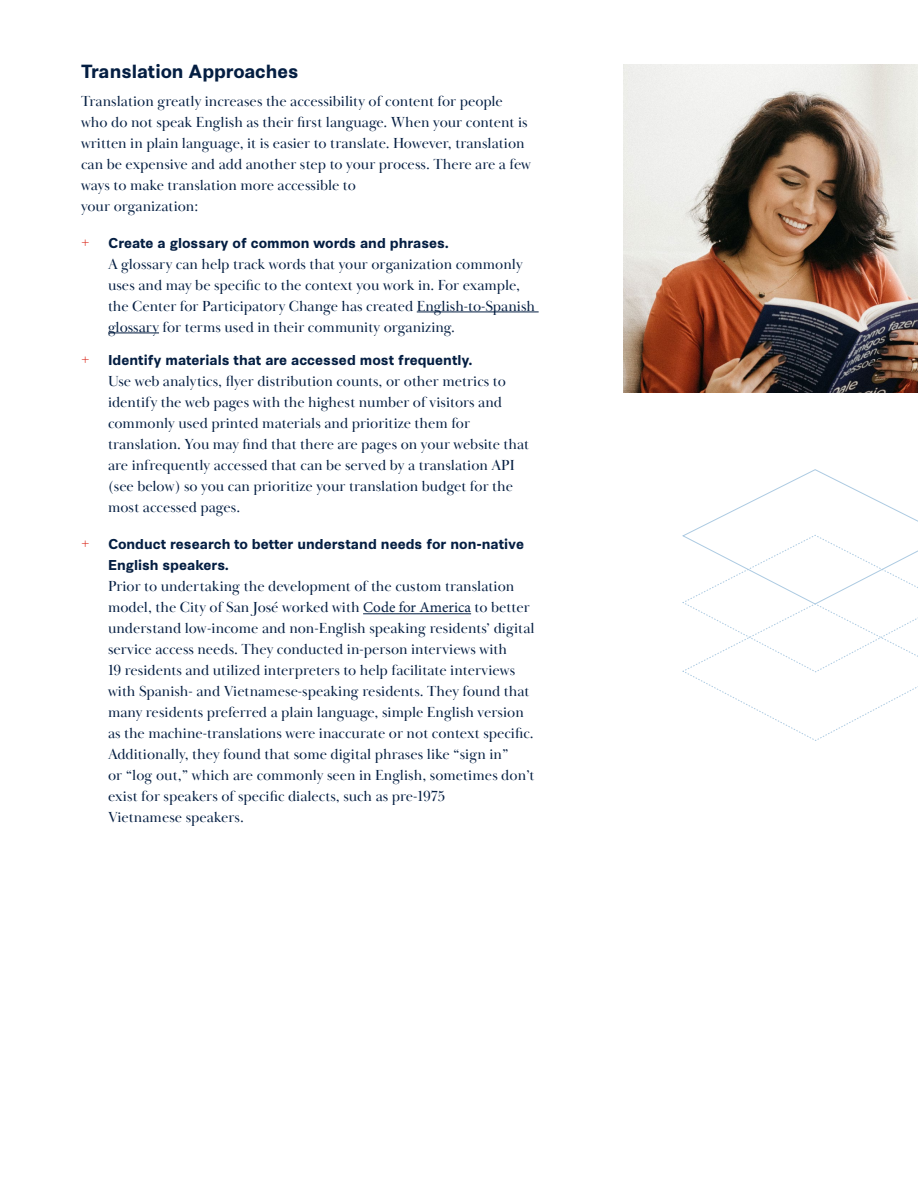
<style>
.page{position:relative;width:918px;height:1188px;background:#fff}
.page>*{position:absolute;margin:0;border:0;box-sizing:border-box;transform-origin:0 0}
.t1{font:700 18px "Synthese";letter-spacing:-.005em;color:#041e42}
.t2{font:15px/21px "Baskerville Display PT";color:#041e42}
.t3{font:700 13.5px/21px "Synthese";color:#041e42}
.s1{font-family:"Baskerville Display PT";font-weight:400;font-size:15px;color:#da291c}
.s2{font-family:"Minion Pro"}
</style>
<div class="page">
<hr style="left:417px;top:312px;width:122px;height:1px;background:#041e42">
<hr style="left:108px;top:333px;width:51px;height:1px;background:#041e42">
<hr style="left:363px;top:613px;width:108px;height:1px;background:#041e42">
<img style="left:624px;top:65px;width:294px;height:327px">
<svg style="left:682px;top:469px;width:236px;height:272px"></svg>
<p class="t1" style="left:81px;top:57px;width:219px">Translation Approaches</p>
<p class="t2" style="left:81px;top:91px;width:452px">Translation greatly increases the accessibility of content for people who do not speak English as their first language. When your content is written in plain language, it is easier to translate. However, translation can be expensive and add another step to your process. There are a few ways to make translation more accessible to<br>your organization:</p>
<p class="t3" style="left:81px;top:231px;width:369px"><span class="s1">+</span> Create a glossary of common words and phrases.</p>
<p class="t2" style="left:108px;top:254px;width:429px">A glossary can help track words that your organization commonly uses and may be specific to the context you work in. For example, the Center for Participatory Change has created English-to-Spanish glossary for terms used in their community organizing.</p>
<p class="t3" style="left:81px;top:348px;width:393px"><span class="s1">+</span> Identify materials that are accessed most frequently.</p>
<p class="t2" style="left:108px;top:371px;width:423px">Use web analytics, flyer distribution counts, or other metrics to identify the web pages with the highest number of visitors and commonly used printed materials and prioritize them for translation. You may find that there are pages on your website that are infrequently accessed that can be served by a translation API (see below) so you can prioritize your translation budget for the most accessed pages.</p>
<p class="t3" style="left:108px;top:533px;width:418px;text-indent:-27px"><span class="s1">+</span> Conduct research to better understand needs for non-native<br>English speakers.</p>
<p class="t2" style="left:108px;top:576px;width:428px">Prior to undertaking the development of the custom translation model, the City of San José worked with <span class="s2">Code for America</span> to better understand low-income and non-English speaking residents’ digital service access needs. They conducted in-person interviews with<br>19 residents and utilized interpreters to help facilitate interviews with Spanish- and Vietnamese-speaking residents. They found that many residents preferred a plain language, simple English version as the machine-translations were inaccurate or not context specific.<br>Additionally, they found that some digital phrases like “sign in”<br>or “log out,” which are commonly seen in English, sometimes don’t exist for speakers of specific dialects, such as pre-1975<br>Vietnamese speakers.</p>
</div>
